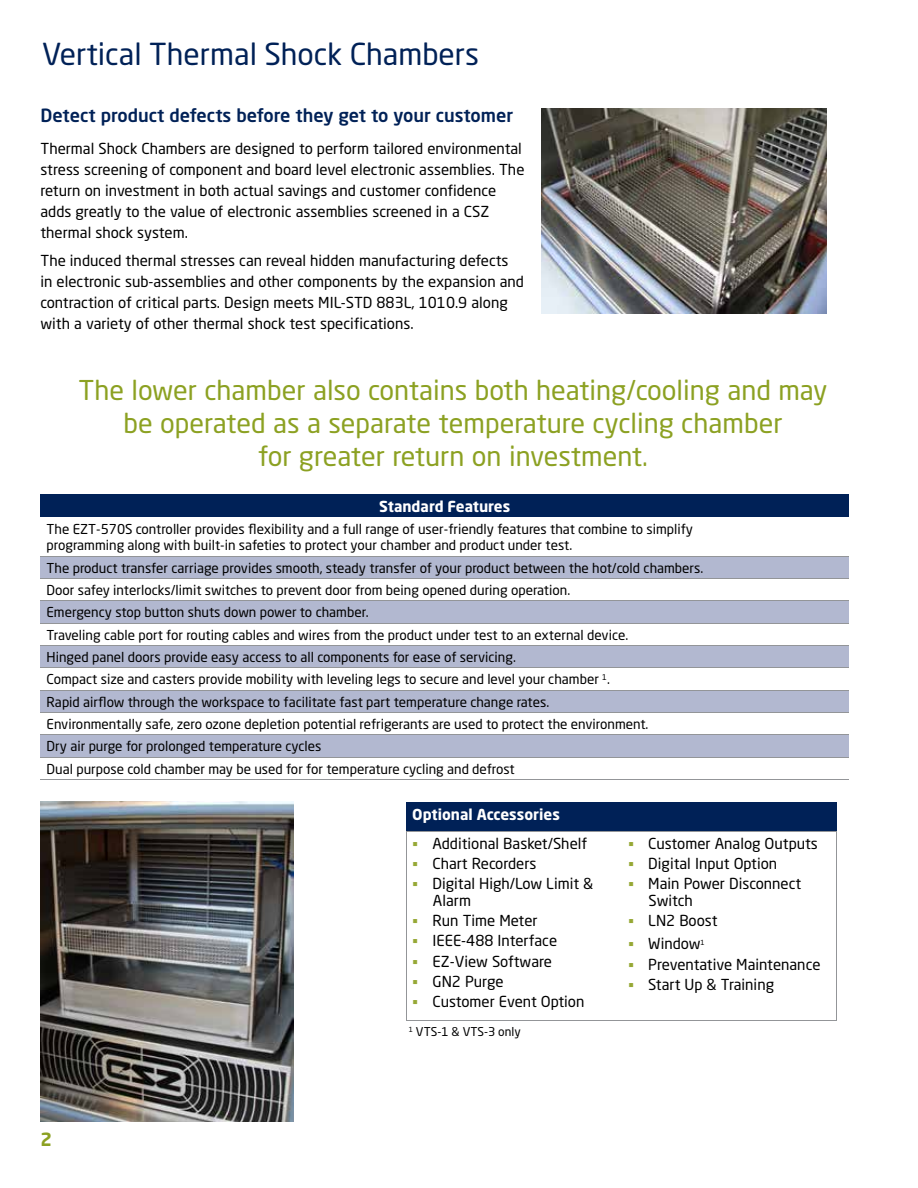
<style>
.page{position:relative;width:918px;height:1188px;background:#fff}
.page>*{position:absolute;margin:0;border:0;box-sizing:border-box;transform-origin:0 0}
.t1{font:30px "Neo Sans Std";color:#002157}
.t2{font:27px/33px "Neo Sans Std";color:#8ca122;text-align:center}
.t3{font:500 18px "Neo Sans Std";color:#002157}
.t4{font:700 18px "Neo Sans Std";color:#8ca122}
.t5{font:15px/20.2px "Neo Sans Std";color:#000}
.t6{font:700 15px "Neo Sans Std";color:#fff}
.t7{font:13.5px/22.4px "Neo Sans Std";color:#000}
.t8{font:12px "Neo Sans Std";color:#000}
</style>
<div class="page">
<div style="left:41px;top:494px;width:808px;height:24px;background:#002157"></div>
<hr style="left:41px;top:779px;width:808px;height:1px;background:#939598">
<div style="left:406px;top:802px;width:430px;height:30px;background:#002157"></div>
<hr style="left:406px;top:831px;width:216px;height:1px;background:#939598">
<hr style="left:406px;top:832px;width:1px;height:188px;background:#939598">
<hr style="left:622px;top:831px;width:214px;height:1px;background:#939598">
<hr style="left:836px;top:832px;width:1px;height:188px;background:#939598">
<hr style="left:406px;top:1020px;width:216px;height:1px;background:#939598">
<hr style="left:622px;top:1020px;width:214px;height:1px;background:#939598">
<img style="left:542px;top:108px;width:285px;height:205px">
<div style="left:41px;top:556px;width:808px;height:23px;background:#b2b8d0"></div>
<hr style="left:41px;top:556px;width:808px;height:1px;background:#939598">
<hr style="left:41px;top:578px;width:808px;height:1px;background:#939598">
<div style="left:41px;top:601px;width:808px;height:22px;background:#b2b8d0"></div>
<hr style="left:41px;top:601px;width:808px;height:1px;background:#939598">
<hr style="left:41px;top:623px;width:808px;height:1px;background:#939598">
<div style="left:41px;top:646px;width:808px;height:22px;background:#b2b8d0"></div>
<hr style="left:41px;top:645px;width:808px;height:1px;background:#939598">
<hr style="left:41px;top:668px;width:808px;height:1px;background:#939598">
<div style="left:41px;top:690px;width:808px;height:23px;background:#b2b8d0"></div>
<hr style="left:41px;top:690px;width:808px;height:1px;background:#939598">
<hr style="left:41px;top:712px;width:808px;height:1px;background:#939598">
<div style="left:41px;top:735px;width:808px;height:22px;background:#b2b8d0"></div>
<hr style="left:41px;top:735px;width:808px;height:1px;background:#939598">
<hr style="left:41px;top:757px;width:808px;height:1px;background:#939598">
<img style="left:40px;top:802px;width:254px;height:320px">
<h1 class="t1" style="left:42px;top:36px;width:439px">Vertical Thermal Shock Chambers</h1>
<h3 class="t3" style="left:40px;top:104px;width:474px">Detect product defects before they get to your customer</h3>
<p class="t5" style="left:40px;top:138px;width:486px;line-height:21px">Thermal Shock Chambers are designed to perform tailored environmental stress screening of component and board level electronic assemblies. The return on investment in both actual savings and customer confidence adds greatly to the value of electronic assemblies screened in a CSZ thermal shock system.</p>
<p class="t5" style="left:40px;top:250px;width:485px;line-height:21px">The induced thermal stresses can reveal hidden manufacturing defects in electronic sub-assemblies and other components by the expansion and contraction of critical parts. Design meets MIL-STD 883L, 1010.9 along with a variety of other thermal shock test specifications.</p>
<h2 class="t2" style="left:78px;top:373px;width:751px">The lower chamber also contains both heating/cooling and may be operated as a separate temperature cycling chamber<br>for greater return on investment.</h2>
<p class="t6" style="left:379px;top:496px;width:133px">Standard Features</p>
<p class="t7" style="left:47px;top:520px;width:648px;line-height:16.5px">The EZT-570S controller provides flexibility and a full range of user-friendly features that combine to simplify programming along with built-in safeties to protect your chamber and product under test.</p>
<p class="t7" style="left:47px;top:556px;width:658px">The product transfer carriage provides smooth, steady transfer of your product between the hot/cold chambers.<br>Door safey interlocks/limit switches to prevent door from being opened during operation.<br>Emergency stop button shuts down power to chamber.<br>Traveling cable port for routing cables and wires from the product under test to an external device.<br>Hinged panel doors provide easy access to all components for ease of servicing.<br>Compact size and casters provide mobility with leveling legs to secure and level your chamber <sup>1</sup>.<br>Rapid airflow through the workspace to facilitate fast part temperature change rates.<br>Environmentally safe, zero ozone depletion potential refrigerants are used to protect the environment.<br>Dry air purge for prolonged temperature cycles<br>Dual purpose cold chamber may be used for for temperature cycling and defrost</p>
<p class="t6" style="left:412px;top:805px;width:149px">Optional Accessories</p>
<p class="t5" style="left:433px;top:833px;width:162px">Additional Basket/Shelf<br>Chart Recorders<br>Digital High/Low Limit &amp;</p>
<p class="t5" style="left:433px;top:890px;width:153px">Alarm<br>Run Time Meter<br>IEEE-488 Interface<br>EZ-View Software<br>GN2 Purge<br>Customer Event Option</p>
<p class="t5" style="left:648px;top:833px;width:171px">Customer Analog Outputs<br>Digital Input Option<br>Main Power Disconnect</p>
<p class="t5" style="left:648px;top:890px;width:71px">Switch<br>LN2 Boost</p>
<p class="t5" style="left:648px;top:934px;width:174px">Window<sup>1<br></sup>Preventative Maintenance<br>Start Up &amp; Training</p>
<h3 class="t4" style="left:40px;top:1127px;width:13px">2</h3>
<p class="t8" style="left:409px;top:1025px;width:114px"><sup>1</sup> VTS-1 &amp; VTS-3 only</p>
</div>
